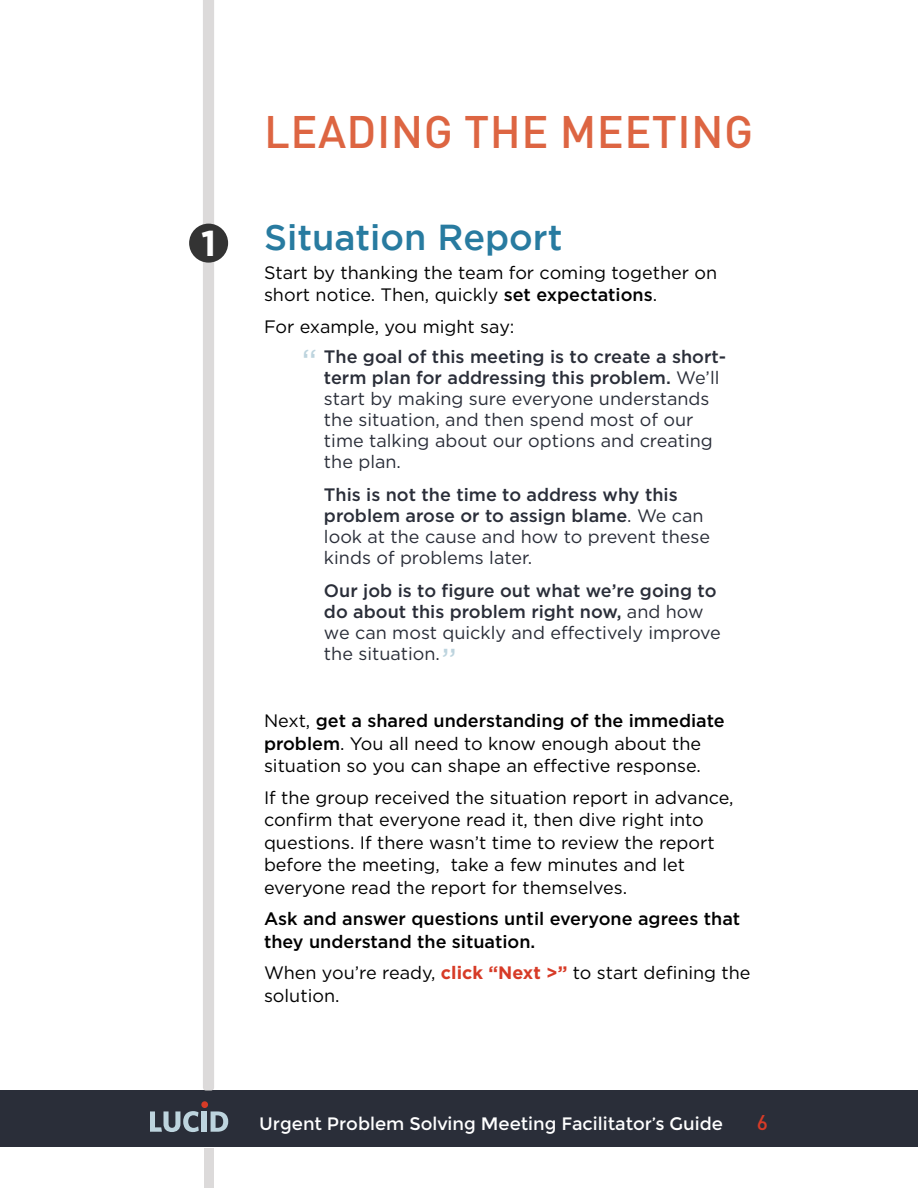
<style>
.page{position:relative;width:918px;height:1188px;background:#fff}
.page>*{position:absolute;margin:0;border:0;box-sizing:border-box;transform-origin:0 0}
.t1{font:500 45px "DIN Pro";letter-spacing:.01em;color:#dd6542}
.t2{font:500 36px "Gotham";color:#287ba0}
.t3{font:36px "Gotham";color:#bdd4de}
.t4{font:700 36px "Gotham";color:#fff}
.t5{font:500 21px "DIN";color:#d73b27}
.t6{font:18px/22.5px "Gotham";color:#000}
.t7{font:18px/21px "Gotham";color:#2a2e39}
.t8{font:500 18px/21px "Gotham";color:#2a2e39}
.t9{font:500 18px/22.5px "Gotham";color:#000}
.t10{font:18px "Montserrat";color:#fff}
.s1{font-weight:500}
.s2{font-weight:400}
.s3{font-weight:700;color:#d73b27}
</style>
<div class="page">
<div style="left:0;top:1090px;width:918px;height:58px;background:#2a2e39"></div>
<svg style="left:150px;top:1111px;width:49px;height:21px"></svg>
<div style="left:202px;top:1111px;width:5px;height:21px;background:#bdd4de"></div>
<svg style="left:211px;top:1111px;width:17px;height:21px"></svg>
<div style="left:201px;top:1101px;width:7px;height:7px;background:#d73b27;border-radius:50%"></div>
<div style="left:203px;top:0;width:11px;height:1090px;background:#dcdada"></div>
<div style="left:204px;top:1148px;width:9px;height:40px;background:#dcdada"></div>
<div style="left:189px;top:224px;width:39px;height:39px;background:#333;border-radius:50%"></div>
<h2 class="t4" style="left:201px;top:223px;width:17px">1</h2>
<h1 class="t1" style="left:264px;top:102px;width:491px">LEADING THE MEETING</h1>
<h2 class="t2" style="left:264px;top:217px;width:300px">Situation Report</h2>
<p class="t6" style="left:264px;top:261px;width:455px">Start by thanking the team for coming together on short notice. Then, quickly <span class="s1">set expectations</span>.</p>
<p class="t6" style="left:264px;top:315px;width:252px">For example, you might say:</p>
<p class="t7" style="left:324px;top:345px;width:404px"><span class="s1">The goal of this meeting is to create a short&shy;term plan for addressing this problem.</span> We’ll start by making sure everyone understands the situation, and then spend most of our time talking about our options and creating the plan.</p>
<p class="t7" style="left:324px;top:483px;width:388px"><span class="s1">This is not the time to address why this problem arose or to assign blame</span>. We can look at the cause and how to prevent these kinds of problems later.</p>
<p class="t8" style="left:324px;top:579px;width:398px">Our job is to figure out what we’re going to do about this problem right now, <span class="s2">and how we can most quickly and effectively improve the situation.</span></p>
<h2 class="t3" style="left:302px;top:340px;width:18px">“</h2>
<h2 class="t3" style="left:441px;top:638px;width:18px">”</h2>
<p class="t6" style="left:264px;top:709px;width:462px">Next, <span class="s1">get a shared understanding of the immediate problem</span>. You all need to know enough about the situation so you can shape an effective response.</p>
<p class="t6" style="left:264px;top:786px;width:471px">If the group received the situation report in advance, confirm that everyone read it, then dive right into questions. If there wasn’t time to review the report before the meeting, take a few minutes and let everyone read the report for themselves.</p>
<p class="t9" style="left:264px;top:907px;width:478px">Ask and answer questions until everyone agrees that they understand the situation.</p>
<p class="t6" style="left:264px;top:961px;width:488px">When you’re ready, <span class="s3">click “Next &gt;”</span> to start defining the solution.</p>
<p class="t10" style="left:259px;top:1113px;width:465px">Urgent Problem Solving Meeting Facilitator’s Guide</p>
<p class="t5" style="left:757px;top:1109px;width:13px">6</p>
</div>
